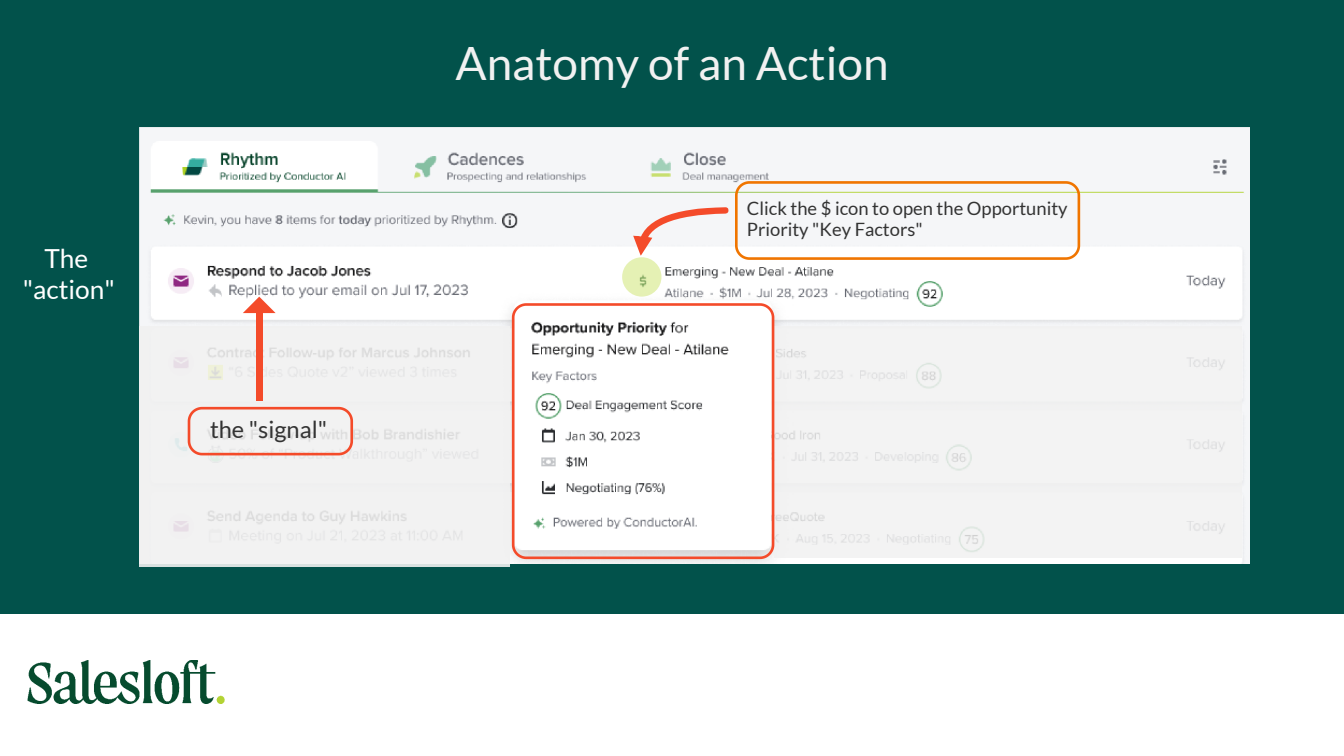
<style>
.page{position:relative;width:1344px;height:756px;background:#02524b}
.page>*{position:absolute;margin:0;border:0;box-sizing:border-box;transform-origin:0 0}
.t1{font:45.85px "Lato";color:#f1f1f1}
.t2{font:26.25px/31.5px "Lato";color:#fff;text-align:center}
.t3{font:23.62px "Lato";color:#333}
.t4{font:18.38px/21px "Lato";color:#333}
</style>
<div class="page">
<div style="left:0;top:614px;width:1344px;height:142px;background:#fff"></div>
<img style="left:28px;top:660px;width:196px;height:44px">
<img style="left:139px;top:127px;width:1110px;height:436px">
<div style="left:139px;top:327px;width:370px;height:240px;background:#f1f1f1"></div>
<div style="left:774px;top:327px;width:468px;height:231px;background:#f1f1f1"></div>
<svg style="left:512px;top:303px;width:262px;height:256px;background:#f4eeed"></svg>
<div style="left:622px;top:257px;width:40px;height:40px;background:#b5d626;border-radius:50%;opacity:.34"></div>
<svg style="left:633px;top:181px;width:447px;height:101px;background:#f5ede6"></svg>
<svg style="left:243px;top:297px;width:33px;height:16px"></svg>
<div style="left:256px;top:313px;width:7px;height:87px;background:#f44b2a"></div>
<svg style="left:188px;top:407px;width:165px;height:48px"></svg>
<h2 class="t2" style="left:23px;top:242px;width:94px">The "action"</h2>
<p class="t3" style="left:210px;top:417px;width:119px">the "signal"</p>
<h1 class="t1" style="left:455px;top:38px;width:435px">Anatomy of an Action</h1>
<p class="t4" style="left:747px;top:198px;width:322px">Click the $ icon to open the Opportunity<br>Priority "Key Factors"</p>
</div>
